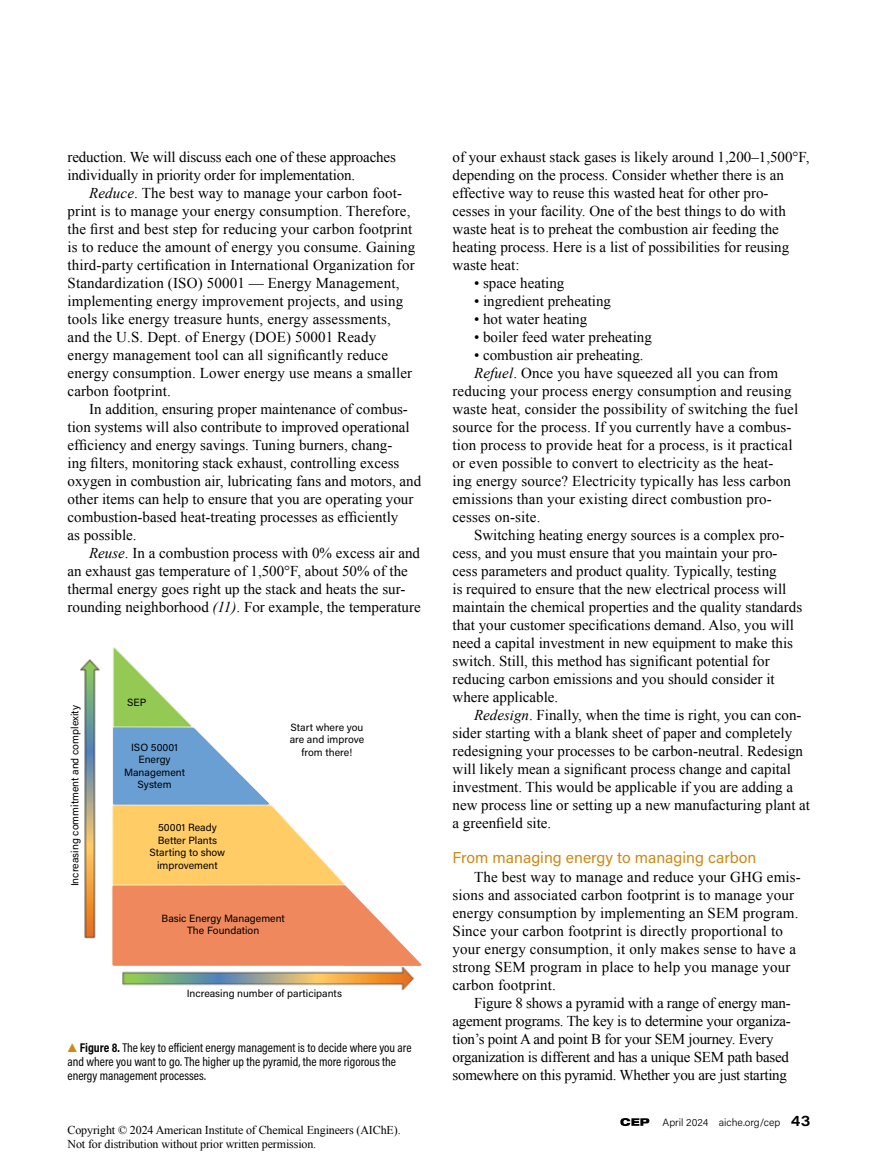
<style>
.page{position:relative;width:878px;height:1175px;background:#fff}
.page>*{position:absolute;margin:0;border:0;box-sizing:border-box;transform-origin:0 0}
.t1{font:15.75px "Acumin Pro";color:#ce8a14}
.t2{font:15px/18px "Times New Roman";color:#000}
.t3{font:12.75px/14.2px "Acumin Pro Cond";color:#000}
.t4{font:12px/13.5px "Times New Roman";letter-spacing:-.01em;color:#000}
.t5{font:10.5px/12.6px "Acumin Pro";color:#000;text-align:center}
.t6{font:300 10.5px "Acumin Pro";color:#000}
.s1{font-style:italic}
.s2{font-family:"Acumin Pro Wide";font-weight:900;font-size:13.5px;color:#ce8a14}
.s3{font-weight:700}
.s4{font-family:"Acumin Pro Wide";font-weight:600;font-size:15px}
</style>
<div class="page">
<svg style="left:620px;top:1118px;width:29px;height:8px"></svg>
<img style="left:80px;top:647px;width:342px;height:344px">
<svg style="left:112px;top:727px;width:159px;height:78px"></svg>
<svg style="left:112px;top:884px;width:310px;height:81px"></svg>
<div style="left:179px;top:989px;width:182px;height:15px;background:#fff"></div>
<div style="left:70px;top:687px;width:11px;height:216px;background:#fff"></div>
<div style="left:249px;top:671px;width:160px;height:101px;background:#fff"></div>
<div style="left:125px;top:698px;width:35px;height:17px;background:#93c954"></div>
<div style="left:119px;top:740px;width:76px;height:54px;background:#6a9fd3"></div>
<div style="left:119px;top:739px;width:77px;height:56px;border:1px solid #6a9fd3"></div>
<div style="left:142px;top:817px;width:101px;height:62px;background:#fc6"></div>
<div style="left:150px;top:909px;width:167px;height:31px;background:#ef895d"></div>
<div style="left:150px;top:908px;width:167px;height:33px;border:1px solid #ef895d"></div>
<p class="t2" style="left:68px;top:148px;width:330px">reduction. We will discuss each one of these approaches individually in priority order for implementation.</p>
<p class="t2" style="left:68px;top:184px;width:349px;text-indent:22px"><span class="s1">Reduce</span>. The best way to manage your carbon foot&shy;print is to manage your energy consumption. Therefore, the first and best step for reducing your carbon footprint is to reduce the amount of energy you consume. Gaining third-party certification in International Organization for Standardization (ISO) 50001 — Energy Management, implementing energy improvement projects, and using tools like energy treasure hunts, energy assessments, and the U.S. Dept. of Energy (DOE) 50001 Ready energy management tool can all significantly reduce energy consumption. Lower energy use means a smaller carbon footprint.</p>
<p class="t2" style="left:68px;top:400px;width:355px;text-indent:22px">In addition, ensuring proper maintenance of combus&shy;tion systems will also contribute to improved operational efficiency and energy savings. Tuning burners, chang-<br>ing filters, monitoring stack exhaust, controlling excess oxygen in combustion air, lubricating fans and motors, and other items can help to ensure that you are operating your combustion-based heat-treating processes as efficiently<br>as possible.</p>
<p class="t2" style="left:68px;top:544px;width:354px;text-indent:22px"><span class="s1">Reuse</span>. In a combustion process with 0% excess air and an exhaust gas temperature of 1,500°F, about 50% of the thermal energy goes right up the stack and heats the sur&shy;rounding neighborhood <span class="s1">(11)</span>. For example, the temperature</p>
<p class="t5" style="left:68px;top:886px;width:183px;rotate:-90deg">Increasing commitment and complexity</p>
<p class="t5" style="left:127px;top:696px;width:21px">SEP</p>
<p class="t5" style="left:124px;top:740px;width:62px">ISO 50001<br>Energy<br>Management<br>System</p>
<p class="t5" style="left:150px;top:820px;width:77px">50001 Ready<br>Better Plants<br>Starting to show improvement</p>
<p class="t5" style="left:290px;top:720px;width:76px">Start where you are and improve from there!</p>
<p class="t5" style="left:162px;top:911px;width:125px">Basic Energy Management<br>The Foundation</p>
<p class="t5" style="left:187px;top:986px;width:157px">Increasing number of participants</p>
<p class="t3" style="left:68px;top:1040px;width:345px"><span class="s2">▲</span> <span class="s3">Figure 8.</span> The key to efficient energy management is to decide where you are and where you want to go. The higher up the pyramid, the more rigorous the energy management processes.</p>
<p class="t4" style="left:68px;top:1123px;width:334px">Copyright © 2024 American Institute of Chemical Engineers (AIChE).<br>Not for distribution without prior written permission.</p>
<p class="t2" style="left:452px;top:148px;width:358px">of your exhaust stack gases is likely around 1,200–1,500°F, depending on the process. Consider whether there is an effective way to reuse this wasted heat for other pro&shy;cesses in your facility. One of the best things to do with waste heat is to preheat the combustion air feeding the heating process. Here is a list of possibilities for reusing waste heat:</p>
<p class="t2" style="left:474px;top:274px;width:92px">• space heating</p>
<p class="t2" style="left:474px;top:292px;width:138px">• ingredient preheating</p>
<p class="t2" style="left:474px;top:310px;width:115px">• hot water heating</p>
<p class="t2" style="left:474px;top:328px;width:179px">• boiler feed water preheating</p>
<p class="t2" style="left:474px;top:346px;width:171px">• combustion air preheating.</p>
<p class="t2" style="left:474px;top:364px;width:305px"><span class="s1">Refuel</span>. Once you have squeezed all you can from</p>
<p class="t2" style="left:452px;top:382px;width:340px">reducing your process energy consumption and reusing</p>
<p class="t2" style="left:452px;top:400px;width:347px">waste heat, consider the possibility of switching the fuel</p>
<p class="t2" style="left:452px;top:418px;width:340px">source for the process. If you currently have a combus-</p>
<p class="t2" style="left:452px;top:436px;width:341px">tion process to provide heat for a process, is it practical</p>
<p class="t2" style="left:452px;top:454px;width:322px">or even possible to convert to electricity as the heat-</p>
<p class="t2" style="left:452px;top:472px;width:340px">ing energy source? Electricity typically has less carbon</p>
<p class="t2" style="left:452px;top:490px;width:321px">emissions than your existing direct combustion pro-</p>
<p class="t2" style="left:452px;top:508px;width:89px">cesses on-site.</p>
<p class="t2" style="left:474px;top:526px;width:312px">Switching heating energy sources is a complex pro-</p>
<p class="t2" style="left:452px;top:544px;width:326px">cess, and you must ensure that you maintain your pro-</p>
<p class="t2" style="left:452px;top:562px;width:326px">cess parameters and product quality. Typically, testing</p>
<p class="t2" style="left:452px;top:580px;width:335px">is required to ensure that the new electrical process will</p>
<p class="t2" style="left:452px;top:598px;width:351px">maintain the chemical properties and the quality standards</p>
<p class="t2" style="left:452px;top:616px;width:343px">that your customer specifications demand. Also, you will</p>
<p class="t2" style="left:452px;top:634px;width:342px">need a capital investment in new equipment to make this</p>
<p class="t2" style="left:452px;top:652px;width:319px">switch. Still, this method has significant potential for</p>
<p class="t2" style="left:452px;top:670px;width:324px">reducing carbon emissions and you should consider it</p>
<p class="t2" style="left:452px;top:688px;width:107px">where applicable.</p>
<p class="t2" style="left:474px;top:706px;width:329px"><span class="s1">Redesign</span>. Finally, when the time is right, you can con-</p>
<p class="t2" style="left:452px;top:724px;width:341px">sider starting with a blank sheet of paper and completely</p>
<p class="t2" style="left:452px;top:742px;width:352px">redesigning your processes to be carbon-neutral. Redesign</p>
<p class="t2" style="left:452px;top:760px;width:340px">will likely mean a significant process change and capital</p>
<p class="t2" style="left:452px;top:778px;width:342px">investment. This would be applicable if you are adding a</p>
<p class="t2" style="left:452px;top:796px;width:359px">new process line or setting up a new manufacturing plant at</p>
<p class="t2" style="left:452px;top:814px;width:100px">a greenfield site.</p>
<p class="t1" style="left:452px;top:846px;width:305px">From managing energy to managing carbon</p>
<p class="t2" style="left:452px;top:868px;width:350px;text-indent:22px">The best way to manage and reduce your GHG emis&shy;sions and associated carbon footprint is to manage your energy consumption by implementing an SEM program.<br>Since your carbon footprint is directly proportional to your energy consumption, it only makes sense to have a strong SEM program in place to help you manage your carbon footprint.</p>
<p class="t2" style="left:452px;top:994px;width:340px;text-indent:22px">Figure 8 shows a pyramid with a range of energy man&shy;agement programs. The key is to determine your organiza&shy;tion’s point A and point B for your SEM journey. Every organization is different and has a unique SEM path based somewhere on this pyramid. Whether you are just starting</p>
<p class="t6" style="left:662px;top:1115px;width:149px">April 2024 aiche.org/cep <span class="s4">43</span></p>
</div>
